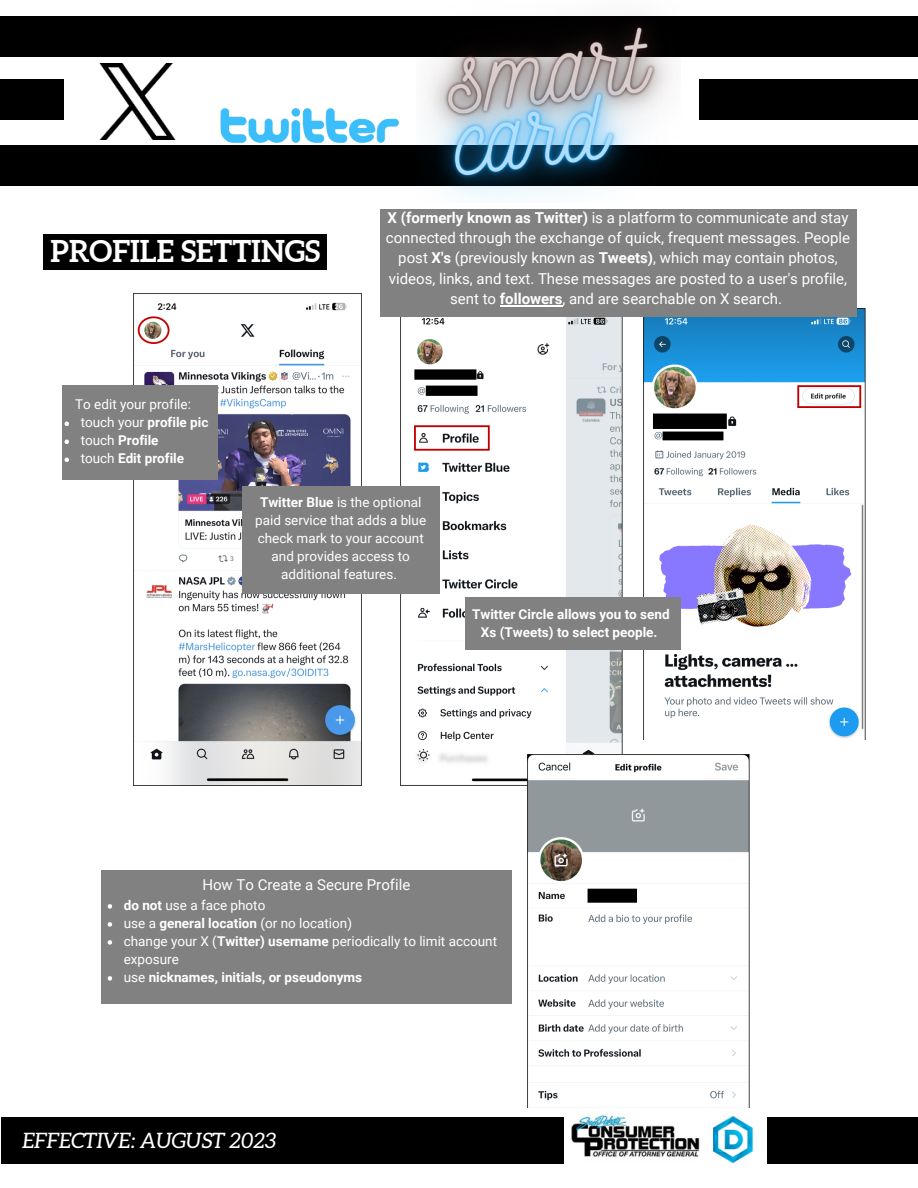
<style>
.page{position:relative;width:918px;height:1188px;background:#fff}
.page>*{position:absolute;margin:0;border:0;box-sizing:border-box;transform-origin:0 0}
.t1{font:700 30px "Aleo";color:#fff}
.t2{font:italic 21.15px "Aleo";color:#fff}
.t3{font:15px/20.2px "Roboto";color:#fff;text-align:center}
.t4{font:13.5px/18px "Roboto";color:#fff}
.t5{font:700 13.5px/18px "Roboto";color:#fff;text-align:center}
.s1{font-weight:400}
.s2{font-weight:700}
</style>
<div class="page">
<div style="left:1px;top:1117px;width:917px;height:47px;background:#000"></div>
<img style="left:564px;top:1114px;width:145px;height:50px">
<img style="left:709px;top:1116px;width:57px;height:48px">
<img style="left:713px;top:1117px;width:42px;height:46px">
<img style="left:220px;top:108px;width:179px;height:35px">
<img style="left:644px;top:309px;width:221px;height:431px">
<img style="left:401px;top:317px;width:222px;height:468px">
<div style="left:380px;top:209px;width:476px;height:108px;background:#828181"></div>
<div style="left:101px;top:870px;width:411px;height:133px;background:#828181"></div>
<img style="left:528px;top:755px;width:221px;height:353px">
<img style="left:133px;top:293px;width:229px;height:493px">
<div style="left:242px;top:487px;width:198px;height:107px;background:#828181"></div>
<div style="left:62px;top:385px;width:155px;height:95px;background:#828181"></div>
<div style="left:466px;top:598px;width:215px;height:52px;background:#828181"></div>
<img style="left:99px;top:63px;width:77px;height:77px">
<div style="left:0;top:16px;width:918px;height:41px;background:#000"></div>
<div style="left:0;top:145px;width:918px;height:40px;background:#000"></div>
<img style="left:416px;top:15px;width:264px;height:184px">
<div style="left:0;top:79px;width:64px;height:40px;background:#000"></div>
<div style="left:700px;top:79px;width:218px;height:40px;background:#000"></div>
<div style="left:44px;top:235px;width:283px;height:35px;background:#000"></div>
<hr style="left:500px;top:305px;width:62px;height:1px;background:#fff">
<svg style="left:108px;top:904px;width:4px;height:5px"></svg>
<svg style="left:108px;top:922px;width:4px;height:5px"></svg>
<svg style="left:108px;top:940px;width:4px;height:5px"></svg>
<svg style="left:108px;top:976px;width:4px;height:5px"></svg>
<svg style="left:65px;top:422px;width:4px;height:4px"></svg>
<svg style="left:65px;top:440px;width:4px;height:4px"></svg>
<svg style="left:65px;top:458px;width:4px;height:4px"></svg>
<p class="t1" style="left:51px;top:234px;width:271px">PROFILE SETTINGS</p>
<p class="t4" style="left:75px;top:396px;width:117px">To edit your profile:</p>
<p class="t5" style="left:81px;top:414px;width:129px"><span class="s1">touch your</span> profile pic</p>
<p class="t5" style="left:81px;top:432px;width:79px"><span class="s1">touch</span> Profile</p>
<p class="t5" style="left:81px;top:450px;width:105px"><span class="s1">touch</span> Edit profile</p>
<p class="t3" style="left:386px;top:208px;width:466px"><span class="s2">X (formerly known as Twitter)</span> is a platform to communicate and stay connected through the exchange of quick, frequent messages. People post <span class="s2">X's</span> (previously known as <span class="s2">Tweets)</span>, which may contain photos, videos, links, and text. These messages are posted to a user's profile, sent to <span class="s2">followers</span>, and are searchable on X search.</p>
<p class="t4" style="left:255px;top:493px;width:172px;text-align:center"><span class="s2">Twitter Blue</span> is the optional paid service that adds a blue check mark to your account and provides access to additional features.</p>
<p class="t5" style="left:472px;top:606px;width:199px">Twitter Circle allows you to send<br>Xs (Tweets) to select people.</p>
<p class="t3" style="left:202px;top:874px;width:209px">How To Create a Secure Profile</p>
<p class="t4" style="left:124px;top:896px;width:143px"><span class="s2">do not</span> use a face photo</p>
<p class="t4" style="left:124px;top:914px;width:230px">use a <span class="s2">general location</span> (or no location)</p>
<p class="t4" style="left:124px;top:932px;width:375px">change your X (<span class="s2">Twitter) username</span> periodically to limit account exposure</p>
<p class="t5" style="left:124px;top:968px;width:240px"><span class="s1">use</span> nicknames, initials, or pseudonyms</p>
<p class="t2" style="left:22px;top:1129px;width:256px">EFFECTIVE: AUGUST 2023</p>
</div>
